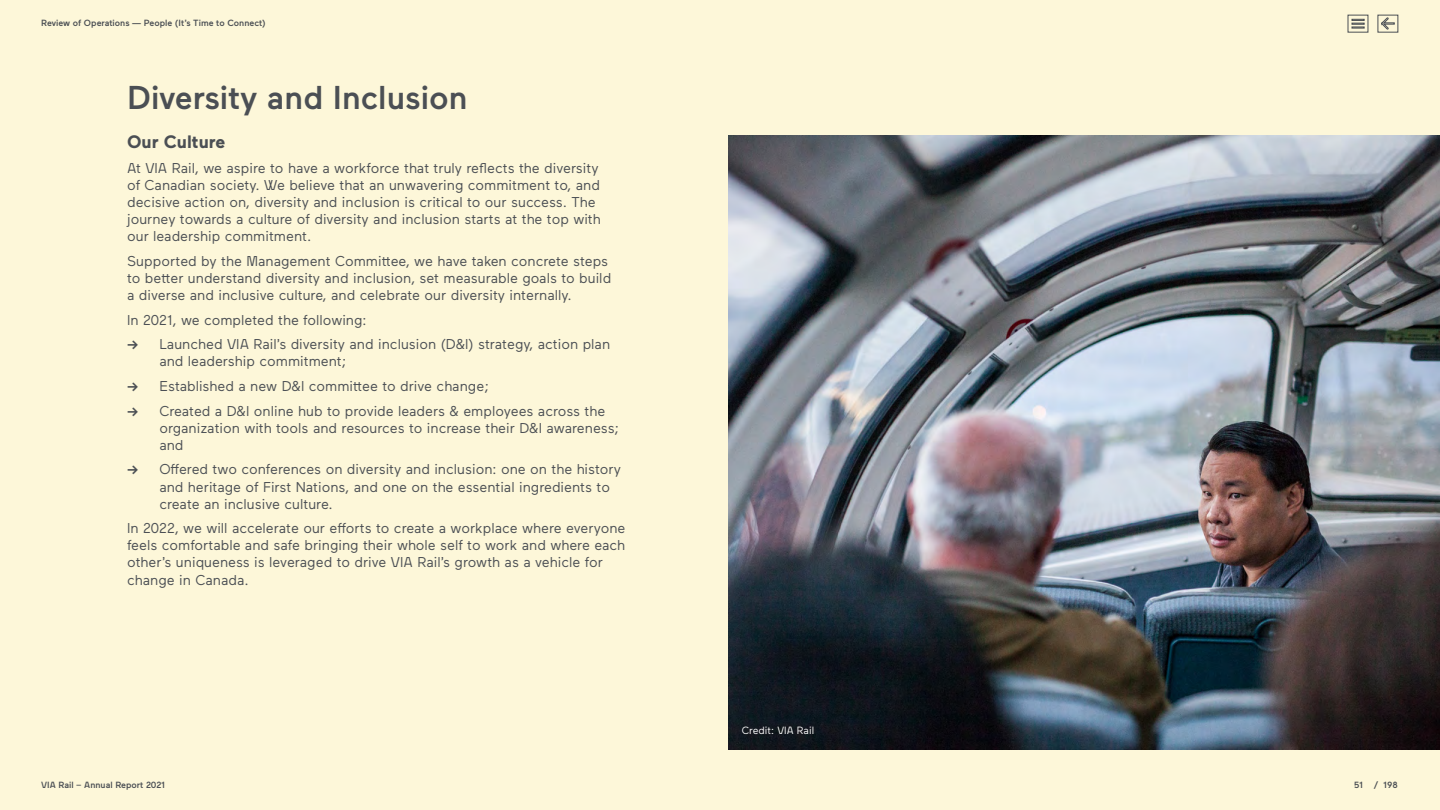
<style>
.page{position:relative;width:1440px;height:810px;background:#fdf7d9}
.page>*{position:absolute;margin:0;border:0;box-sizing:border-box;transform-origin:0 0}
.Titre{font:500 33px "Maax VIA";color:#4b4f54}
.Sous-titre_NIV_1{font:700 18px "Maax VIA";color:#4b4f54}
.Texte{font:14.25px/17.1px "Maax VIA";color:#4b4f54}
.t1{font:10.5px "Maax VIA";color:#fff}
.t2{font:500 9px "Maax VIA";color:#4b4f54}
.s1{font-weight:500}
.s2{font-family:"Soleil Bk";font-weight:400}
</style>
<div class="page">
<img style="left:728px;top:136px;width:712px;height:614px">
<svg style="left:1352px;top:19px;width:12px;height:9px"></svg>
<svg style="left:1382px;top:18px;width:12px;height:11px"></svg>
<p class="t2" style="left:41px;top:17px;width:226px">Review of Operations — People (It’s Time to Connect)</p>
<p class="Titre" style="left:127px;top:74px;width:342px">Diversity and Inclusion</p>
<p class="Sous-titre_NIV_1" style="left:127px;top:129px;width:100px">Our Culture</p>
<p class="Texte" style="left:127px;top:158px;width:475px">At VIA Rail, we aspire to have a workforce that truly refl ects the diversity of Canadian society. We believe that an unwavering commitment to, and decisive action on, diversity and inclusion is critical to our success. The journey towards a culture of diversity and inclusion starts at the top with our leadership commitment.</p>
<p class="Texte" style="left:127px;top:251px;width:486px">Supported by the Management Committee, we have taken concrete steps to better understand diversity and inclusion, set measurable goals to build a diverse and inclusive culture, and celebrate our diversity internally.</p>
<p class="Texte" style="left:127px;top:310px;width:241px">In 2021, we completed the following:</p>
<p class="Texte" style="left:159px;top:335px;width:452px;text-indent:-32px"><span class="s1">→</span> Launched VIA Rail’s diversity and inclusion (D&amp;I) strategy, action plan and leadership commitment;</p>
<p class="Texte" style="left:127px;top:377px;width:363px"><span class="s1">→</span> Established a new D&amp;I committee to drive change;</p>
<p class="Texte" style="left:159px;top:401px;width:461px;text-indent:-32px"><span class="s1">→</span> Created a D&amp;I online hub to provide leaders &amp; employees across the organization with tools and resources to increase their D&amp;I awareness; and</p>
<p class="Texte" style="left:159px;top:460px;width:463px;text-indent:-32px"><span class="s1">→</span> Offered two conferences on diversity and inclusion: one on the history and heritage of First Nations, and one on the essential ingredients to create an inclusive culture.</p>
<p class="Texte" style="left:127px;top:519px;width:500px">In 2022, we will accelerate our efforts to create a workplace where everyone feels comfortable and safe bringing their whole self to work and where each other’s uniqueness is leveraged to drive VIA Rail’s growth as a vehicle for change in Canada.</p>
<p class="t1" style="left:742px;top:723px;width:74px">Credit: VIA Rail</p>
<p class="t2" style="left:41px;top:779px;width:126px">VIA Rail <span class="s2">–</span> Annual Report 2021</p>
<p class="t2" style="left:1354px;top:778px;width:11px">51</p>
<p class="t2" style="left:1374px;top:778px;width:26px">/ 198</p>
</div>
